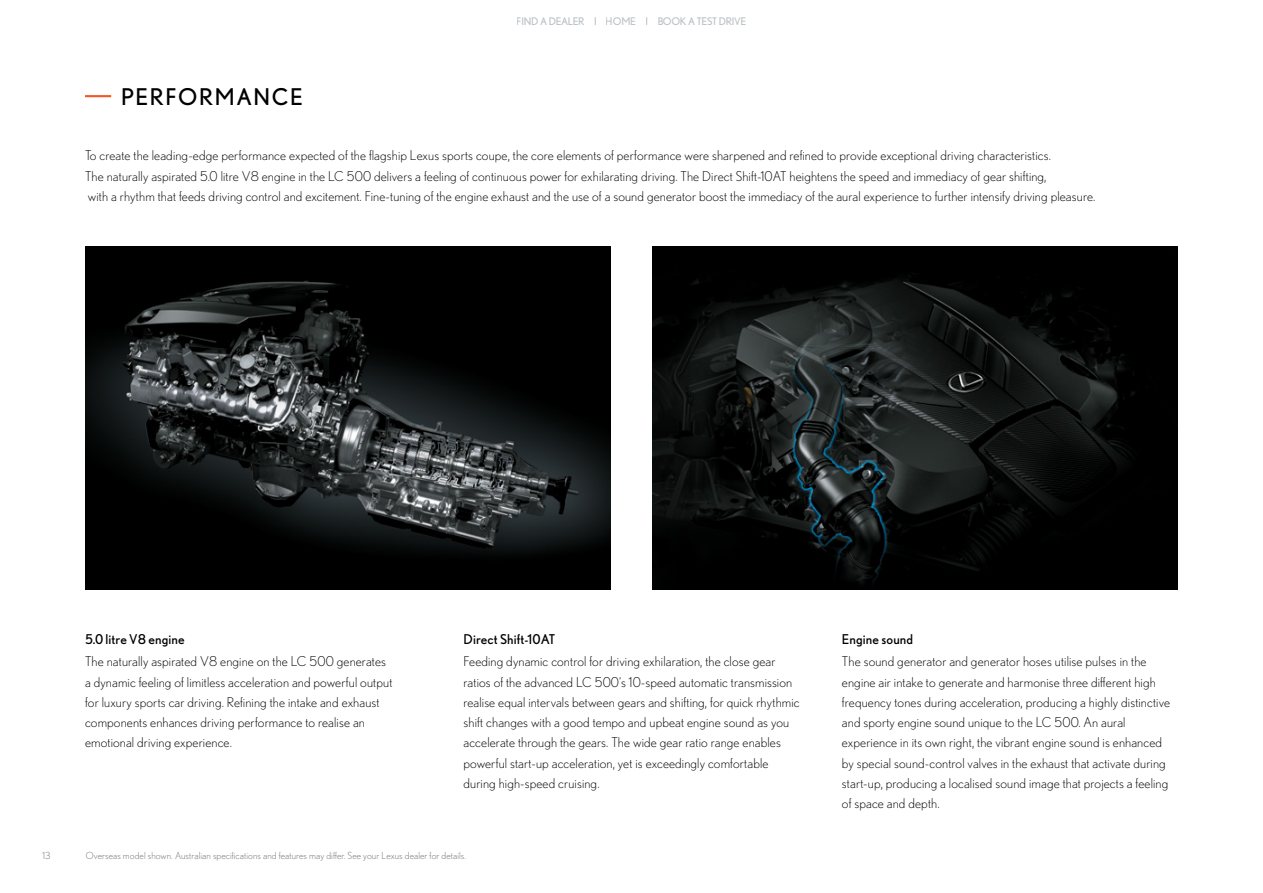
<style>
.page{position:relative;width:1263px;height:893px;background:#fff}
.page>*{position:absolute;margin:0;border:0;box-sizing:border-box;transform-origin:0 0}
.t1{font:22.95px "Nobel";letter-spacing:.07em;color:#000}
.t2{font:300 13.5px/20.2px "Nobel";letter-spacing:.01em;color:#000}
.t3{font:13.5px "Nobel";letter-spacing:.01em;color:#000}
.t4{font:10.5px "Nobel";letter-spacing:-.03em;color:#acb4b8}
.t5{font:300 9.75px "Nobel";letter-spacing:.01em;color:#6d6e71}
</style>
<div class="page">
<img style="left:85px;top:246px;width:525px;height:343px">
<img style="left:653px;top:246px;width:525px;height:343px">
<hr style="left:85px;top:95px;width:26px;height:2px;background:#f15822">
<h1 class="t1" style="left:121px;top:83px;width:183px">PERFORMANCE</h1>
<p class="t4" style="left:517px;top:15px;width:69px">FIND A DEALER</p>
<p class="t4" style="left:606px;top:15px;width:32px">HOME</p>
<p class="t4" style="left:657px;top:15px;width:90px">BOOK A TEST DRIVE</p>
<p class="t2" style="left:85px;top:145px;width:1012px">To create the leading-edge performance expected of the flagship Lexus sports coupe, the core elements of performance were sharpened and refined to provide exceptional driving characteristics.<br>The naturally aspirated 5.0 litre V8 engine in the LC 500 delivers a feeling of continuous power for exhilarating driving. The Direct Shift-10AT heightens the speed and immediacy of gear shifting,<br>with a rhythm that feeds driving control and excitement. Fine-tuning of the engine exhaust and the use of a sound generator boost the immediacy of the aural experience to further intensify driving pleasure.</p>
<p class="t5" style="left:43px;top:850px;width:9px">13</p>
<p class="t3" style="left:85px;top:631px;width:101px">5.0 litre V8 engine</p>
<p class="t2" style="left:85px;top:651px;width:309px">The naturally aspirated V8 engine on the LC 500 generates a dynamic feeling of limitless acceleration and powerful output for luxury sports car driving. Refining the intake and exhaust components enhances driving performance to realise an emotional driving experience.</p>
<p class="t3" style="left:463px;top:631px;width:93px">Direct Shift-10AT</p>
<p class="t2" style="left:463px;top:651px;width:338px">Feeding dynamic control for driving exhilaration, the close gear ratios of the advanced LC 500’s 10-speed automatic transmission realise equal intervals between gears and shifting, for quick rhythmic shift changes with a good tempo and upbeat engine sound as you accelerate through the gears. The wide gear ratio range enables powerful start-up acceleration, yet is exceedingly comfortable during high-speed cruising.</p>
<p class="t5" style="left:86px;top:850px;width:382px">Overseas model shown. Australian specifications and features may differ. See your Lexus dealer for details.</p>
<p class="t3" style="left:842px;top:631px;width:73px">Engine sound</p>
<p class="t2" style="left:842px;top:651px;width:330px">The sound generator and generator hoses utilise pulses in the engine air intake to generate and harmonise three different high frequency tones during acceleration, producing a highly distinctive and sporty engine sound unique to the LC 500. An aural experience in its own right, the vibrant engine sound is enhanced by special sound-control valves in the exhaust that activate during start-up, producing a localised sound image that projects a feeling of space and depth.</p>
</div>
